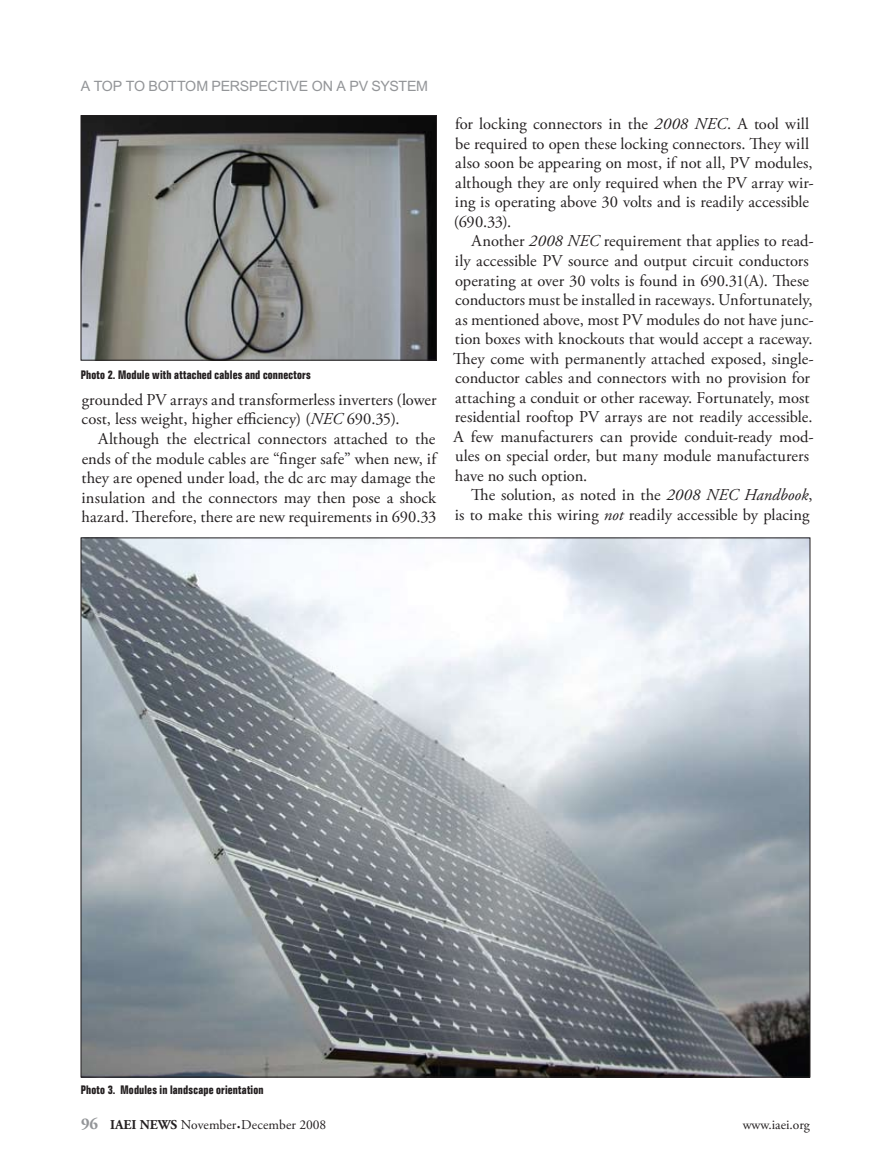
<style>
.page{position:relative;width:891px;height:1175px;background:#fff}
.page>*{position:absolute;margin:0;border:0;box-sizing:border-box;transform-origin:0 0}
.t1{font:16.5px/19.5px "Adobe Garamond Pro";letter-spacing:.005em;color:#231f20}
.t2{font:14.25px "Arial MT Std";letter-spacing:-.02em;color:#939598}
.t3{font:13.5px "Adobe Garamond Pro";color:#231f20}
.t4{font:700 condensed 12px "Folio Std";letter-spacing:.015em;color:#231f20}
.s1{font-style:italic}
.s2{font-weight:700;font-size:16.5px;color:#939598}
.s3{font-weight:700}
.s4{font-size:21px}
</style>
<div class="page">
<img style="left:83px;top:117px;width:352px;height:241px">
<div style="left:81px;top:115px;width:356px;height:245px;border:1px solid #231f20"></div>
<img style="left:83px;top:539px;width:725px;height:536px">
<p class="t2" style="left:81px;top:78px;width:349px">A TOP TO BOTTOM PERSPECTIVE ON A PV SYSTEM</p>
<p class="t4" style="left:81px;top:368px;width:232px">Photo 2. Module with attached cables and connectors</p>
<p class="t1" style="left:82px;top:390px;width:356px">grounded PV arrays and transformerless inverters (lower cost, less weight, higher efficiency) (<span class="s1">NEC</span> 690.35).</p>
<p class="t1" style="left:81px;top:429px;width:356px;text-align:justify;text-indent:17px">Although the electrical connectors attached to the ends of the module cables are “finger safe” when new, if they are opened under load, the dc arc may damage the insulation and the connectors may then pose a shock hazard. Therefore, there are new requirements in 690.33</p>
<p class="t1" style="left:454px;top:115px;width:361px">for locking connectors in the <span class="s1">2008 NEC</span>. A tool will be required to open these locking connectors. They will also soon be appearing on most, if not all, PV modules, although they are only required when the PV array wir&shy;ing is operating above 30 volts and is readily accessible (690.33).</p>
<p class="t1" style="left:453px;top:232px;width:362px;text-indent:18px">Another <span class="s1">2008 NEC</span> requirement that applies to read&shy;ily accessible PV source and output circuit conductors operating at over 30 volts is found in 690.31(A). These conductors must be installed in raceways. Unfortunately, as mentioned above, most PV modules do not have junc&shy;tion boxes with knockouts that would accept a raceway.<br>They come with permanently attached exposed, single&shy;conductor cables and connectors with no provision for attaching a conduit or other raceway. Fortunately, most residential rooftop PV arrays are not readily accessible.<br>A few manufacturers can provide conduit-ready mod&shy;ules on special order, but many module manufacturers have no such option.</p>
<p class="t1" style="left:455px;top:486px;width:359px;text-align:right">The solution, as noted in the <span class="s1">2008 NEC Handbook</span>,<br>is to make this wiring <span class="s1">not</span> readily accessible by placing</p>
<p class="t4" style="left:81px;top:1082px;width:184px">Photo 3. Modules in landscape orientation</p>
<p class="t3" style="left:81px;top:1116px;width:247px"><span class="s2">96</span> <span class="s3">IAEI NEWS</span> November<span class="s4">.</span>December 2008</p>
<p class="t3" style="left:743px;top:1116px;width:69px">www.iaei.org</p>
</div>
